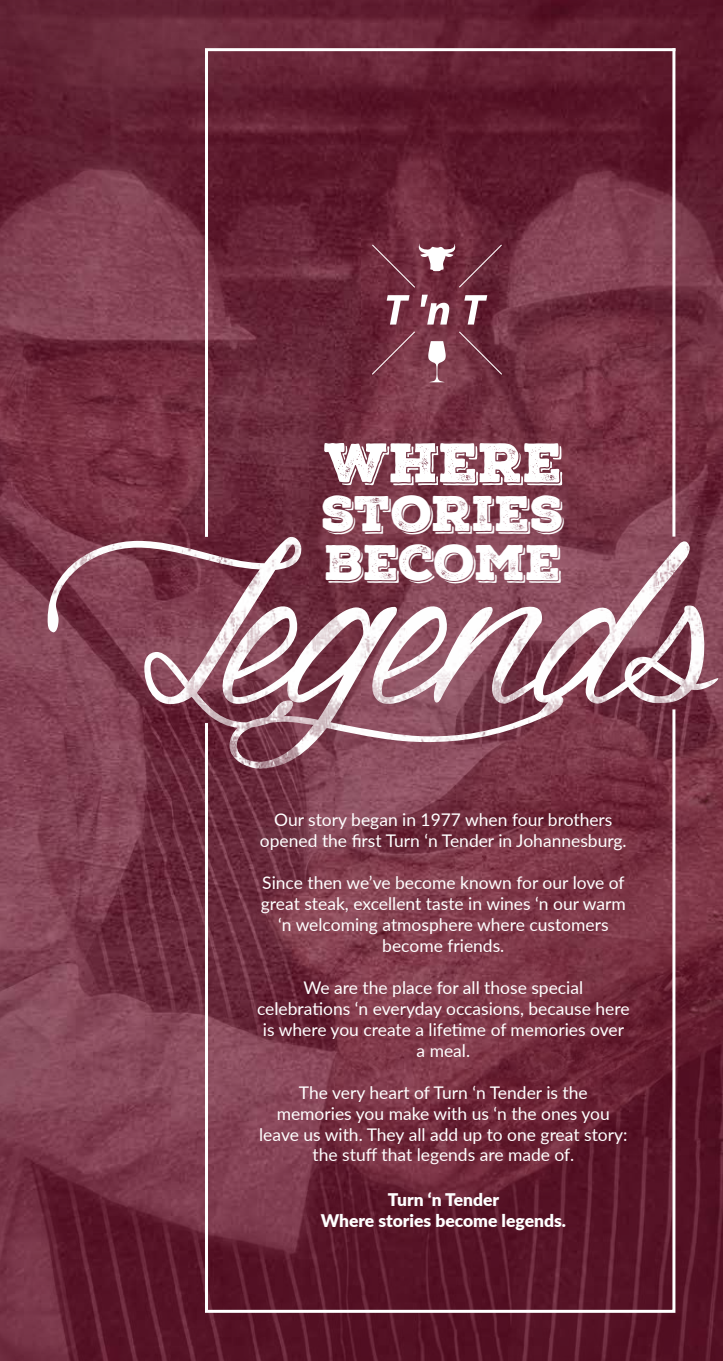
<style>
.page{position:relative;width:723px;height:1361px;background:#fff}
.page>*{position:absolute;margin:0;border:0;box-sizing:border-box;transform-origin:0 0}
.t1{font:53.7px "Nexa Rust Slab Black Shadow 01";color:#fff}
.t2{font:48.45px/49.2px "Nexa Rust Slab Black Shadow 01";letter-spacing:-.01em;color:#fff}
.t3{font:17.4px/21px "Lato";color:#fff;text-align:center}
.t4{font:900 17.4px/21px "Lato";color:#fff;text-align:center}
</style>
<div class="page">
<img style="left:0;top:0;width:723px;height:1361px">
<svg style="left:203px;top:768px;width:474px;height:546px"></svg>
<svg style="left:203px;top:47px;width:475px;height:490px"></svg>
<img style="left:48px;top:537px;width:670px;height:231px">
<svg style="left:372px;top:331px;width:43px;height:43px"></svg>
<svg style="left:459px;top:331px;width:43px;height:43px"></svg>
<svg style="left:387px;top:295px;width:23px;height:29px"></svg>
<svg style="left:421px;top:295px;width:28px;height:29px"></svg>
<svg style="left:464px;top:295px;width:23px;height:29px"></svg>
<svg style="left:428px;top:341px;width:18px;height:41px"></svg>
<svg style="left:372px;top:243px;width:130px;height:45px"></svg>
<h1 class="t1" style="left:324px;top:426px;width:240px">WHERE</h1>
<h2 class="t2" style="left:322px;top:491px;width:243px">STORIES<br>BECOME</h2>
<p class="t3" style="left:260px;top:809px;width:368px">Our story began in 1977 when four brothers opened the first Turn ‘n Tender in Johannesburg.</p>
<p class="t3" style="left:261px;top:871px;width:366px">Since then we’ve become known for our love of great steak, excellent taste in wines ‘n our warm ‘n welcoming atmosphere where customers become friends.</p>
<p class="t3" style="left:257px;top:976px;width:374px">We are the place for all those special celebrations ‘n everyday occasions, because here is where you create a lifetime of memories over a meal.</p>
<p class="t3" style="left:259px;top:1081px;width:370px">The very heart of Turn ‘n Tender is the<br>memories you make with us ‘n the ones you leave us with. They all add up to one great story: the stuff that legends are made of.</p>
<p class="t4" style="left:321px;top:1188px;width:247px">Turn ‘n Tender<br>Where stories become legends.</p>
</div>
